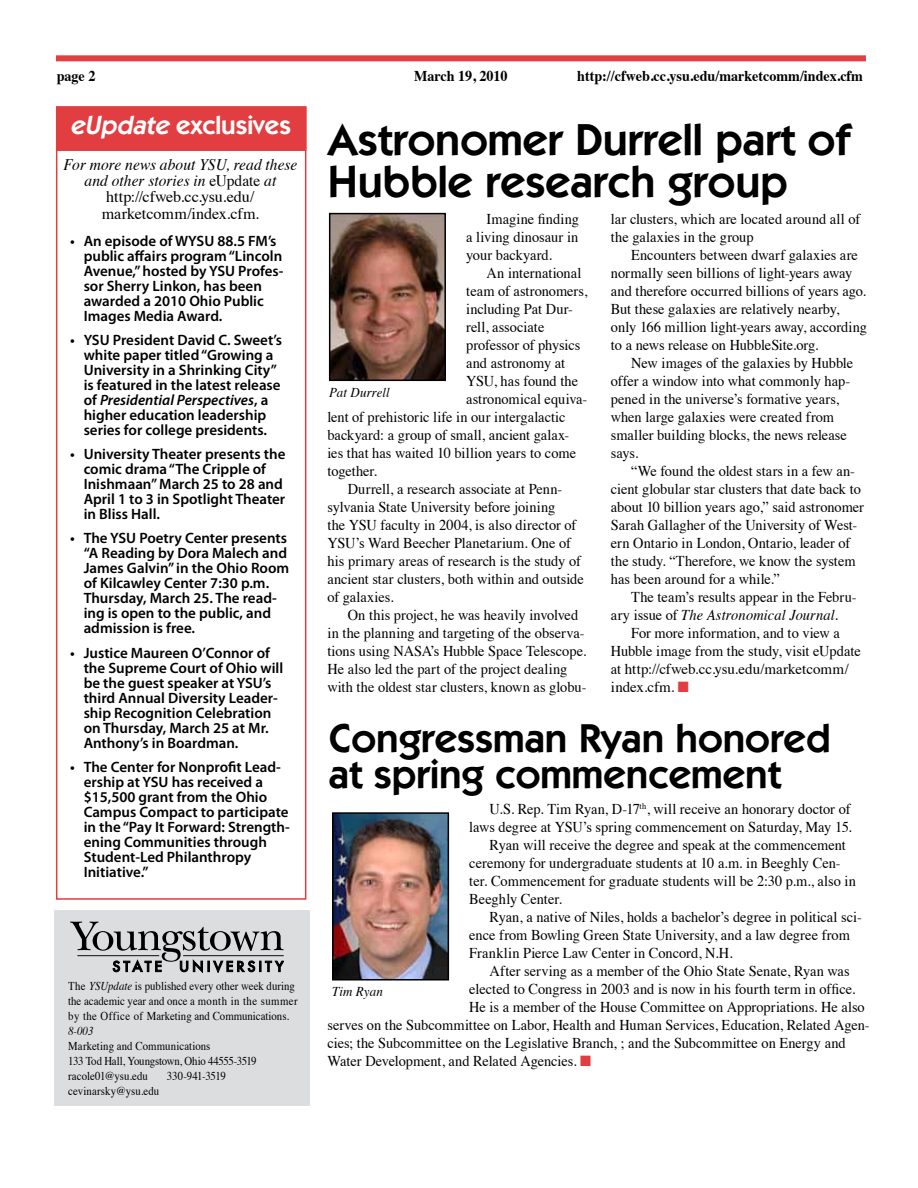
<style>
.page{position:relative;width:918px;height:1188px;background:#fff}
.page>*{position:absolute;margin:0;border:0;box-sizing:border-box;transform-origin:0 0}
.t1{font:600 45px/42.3px "Itc Kabel";color:#000}
.t2{font:600 40.5px/36px "Itc Kabel";color:#000}
.t3{font:600 26.1px "Itc Kabel";color:#fff}
.t4{font:16.05px/16px "Times";letter-spacing:-.005em;color:#000;text-align:center;scale:.96 1}
.t5{font:15px/18px "Times";color:#000;scale:.96 1}
.t6{font:600 15px/15px "Myriad Pro";color:#000}
.t7{font:700 15px "Times";color:#000;scale:.94 1}
.t8{font:italic 13.5px "Times";letter-spacing:.015em;color:#000;scale:.96 1}
.t9{font:12px/15px "Times";color:#000;scale:.9 1}
.t10{font:12px "Times";letter-spacing:-.025em;color:#000;scale:.9 1}
.t11{font:italic 12px "Times";color:#000;scale:.9 1}
.s1{font-style:italic}
.s2{color:#e23d40}
</style>
<div class="page">
<div style="left:56px;top:55px;width:810px;height:6px;background:#e23d40"></div>
<div style="left:56px;top:106px;width:250px;height:45px;background:#e23d40"></div>
<div style="left:54px;top:910px;width:256px;height:196px;background:#dcddde"></div>
<svg style="left:70px;top:922px;width:214px;height:51px"></svg>
<div style="left:56px;top:106px;width:250px;height:794px;border:2px solid #e23d40"></div>
<img style="left:332px;top:216px;width:111px;height:162px">
<div style="left:329px;top:213px;width:117px;height:168px;border:2px solid #000"></div>
<img style="left:335px;top:815px;width:111px;height:163px">
<div style="left:332px;top:812px;width:117px;height:169px;border:2px solid #000"></div>
<p class="t7" style="left:57px;top:62px;width:43px">page 2</p>
<p class="t7" style="left:414px;top:62px;width:101px">March 19, 2010</p>
<p class="t7" style="left:577px;top:62px;width:306px">http://cfweb.cc.ysu.edu/marketcomm/index.cfm</p>
<h3 class="t3" style="left:70px;top:110px;width:222px"><span class="s1">eUpdate</span> exclusives</h3>
<p class="t4" style="left:63px;top:155px;width:245px"><span class="s1">For more news about YSU, read these and other stories in</span> eUpdate <span class="s1">at </span>http://cfweb.cc.ysu.edu/ marketcomm/index.cfm<span class="s1">.</span></p>
<p class="t6" style="left:84px;top:233px;width:201px;text-indent:-14px">• An episode of WYSU 88.5 FM’s public affairs program“Lincoln<br>Avenue,”hosted by YSU Profes&shy;sor Sherry Linkon, has been awarded a 2010 Ohio Public<br>Images Media Award.</p>
<p class="t6" style="left:84px;top:332px;width:200px;text-indent:-14px">• YSU President David C. Sweet’s white paper titled“Growing a<br>University in a Shrinking City” is featured in the latest release of <span class="s1">Presidential Perspectives</span>, a higher education leadership series for college presidents.</p>
<p class="t6" style="left:84px;top:446px;width:203px;text-indent:-14px">• University Theater presents the comic drama “The Cripple of<br>Inishmaan”March 25 to 28 and<br>April 1 to 3 in Spotlight Theater in Bliss Hall.</p>
<p class="t6" style="left:84px;top:530px;width:207px;text-indent:-14px">• The YSU Poetry Center presents “A Reading by Dora Malech and<br>James Galvin” in the Ohio Room of Kilcawley Center 7:30 p.m.<br>Thursday, March 25. The read&shy;ing is open to the public, and admission is free.</p>
<p class="t6" style="left:84px;top:645px;width:201px;text-indent:-14px">• Justice Maureen O’Connor of the Supreme Court of Ohio will be the guest speaker at YSU’s third Annual Diversity Leader&shy;ship Recognition Celebration on Thursday, March 25 at Mr.<br>Anthony’s in Boardman.</p>
<p class="t6" style="left:84px;top:759px;width:208px;text-indent:-14px">• The Center for Nonprofit Lead&shy;ership at YSU has received a $15,500 grant from the Ohio<br>Campus Compact to participate in the“Pay It Forward: Strength&shy;ening Communities through<br>Student-Led Philanthropy<br>Initiative.”</p>
<p class="t9" style="left:68px;top:978px;width:256px">The <span class="s1">YSUpdate</span> is published every other week during the academic year and once a month in the summer by the Office of Marketing and Communications.</p>
<p class="t11" style="left:68px;top:1021px;width:29px">8-003</p>
<p class="t9" style="left:68px;top:1038px;width:211px">Marketing and Communications<br>133 Tod Hall, Youngstown, Ohio 44555-3519 racole01@ysu.edu</p>
<p class="t10" style="left:167px;top:1065px;width:67px">330-941-3519</p>
<p class="t9" style="left:68px;top:1083px;width:103px">cevinarsky@ysu.edu</p>
<h1 class="t1" style="left:328px;top:119px;width:524px">Astronomer Durrell part of<br>Hubble research group</h1>
<p class="t5" style="left:466px;top:209px;width:119px;text-align:justify;text-indent:20px">Imagine finding a living dinosaur in your backyard.</p>
<p class="t5" style="left:487px;top:263px;width:100px">An international</p>
<p class="t5" style="left:466px;top:281px;width:128px">team of astronomers,</p>
<p class="t5" style="left:466px;top:299px;width:113px">including Pat Dur-</p>
<p class="t5" style="left:466px;top:317px;width:83px">rell, associate</p>
<p class="t5" style="left:466px;top:335px;width:120px">professor of physics</p>
<p class="t5" style="left:466px;top:353px;width:105px">and astronomy at</p>
<p class="t5" style="left:466px;top:371px;width:118px">YSU, has found the</p>
<p class="t5" style="left:466px;top:389px;width:128px">astronomical equiva-</p>
<p class="t5" style="left:327px;top:407px;width:250px">lent of prehistoric life in our intergalactic</p>
<p class="t5" style="left:327px;top:425px;width:254px">backyard: a group of small, ancient galax-</p>
<p class="t5" style="left:327px;top:443px;width:261px">ies that has waited 10 billion years to come</p>
<p class="t5" style="left:327px;top:461px;width:53px">together.</p>
<p class="t5" style="left:348px;top:479px;width:225px">Durrell, a research associate at Penn-</p>
<p class="t5" style="left:327px;top:497px;width:239px">sylvania State University before joining</p>
<p class="t5" style="left:327px;top:515px;width:261px">the YSU faculty in 2004, is also director of</p>
<p class="t5" style="left:327px;top:533px;width:255px">YSU’s Ward Beecher Planetarium. One of</p>
<p class="t5" style="left:327px;top:551px;width:265px">his primary areas of research is the study of</p>
<p class="t5" style="left:327px;top:569px;width:269px">ancient star clusters, both within and outside</p>
<p class="t5" style="left:327px;top:587px;width:70px">of galaxies.</p>
<p class="t5" style="left:348px;top:605px;width:242px">On this project, he was heavily involved</p>
<p class="t5" style="left:327px;top:623px;width:269px">in the planning and targeting of the observa-</p>
<p class="t5" style="left:327px;top:641px;width:271px">tions using NASA’s Hubble Space Telescope.</p>
<p class="t5" style="left:327px;top:659px;width:251px">He also led the part of the project dealing</p>
<p class="t5" style="left:327px;top:677px;width:271px">with the oldest star clusters, known as globu-</p>
<p class="t8" style="left:329px;top:381px;width:65px">Pat Durrell</p>
<p class="t5" style="left:611px;top:209px;width:261px">lar clusters, which are located around all of the galaxies in the group</p>
<p class="t5" style="left:611px;top:245px;width:268px;text-indent:20px">Encounters between dwarf galaxies are normally seen billions of light-years away and therefore occurred billions of years ago.<br>But these galaxies are relatively nearby, only 166 million light-years away, according to a news release on HubbleSite.org.</p>
<p class="t5" style="left:611px;top:353px;width:254px;text-indent:20px">New images of the galaxies by Hubble offer a window into what commonly hap&shy;pened in the universe’s formative years, when large galaxies were created from smaller building blocks, the news release says.</p>
<p class="t5" style="left:611px;top:461px;width:265px;text-indent:20px">“We found the oldest stars in a few an&shy;cient globular star clusters that date back to about 10 billion years ago,” said astronomer Sarah Gallagher of the University of West&shy;ern Ontario in London, Ontario, leader of the study. “Therefore, we know the system has been around for a while.”</p>
<p class="t5" style="left:611px;top:587px;width:257px;text-indent:20px">The team’s results appear in the Febru&shy;ary issue of <span class="s1">The Astronomical Journal</span>.</p>
<p class="t5" style="left:611px;top:623px;width:262px;text-indent:20px">For more information, and to view a Hubble image from the study, visit eUpdate at http://cfweb.cc.ysu.edu/marketcomm/ index.cfm. <span class="s2">■</span></p>
<h2 class="t2" style="left:329px;top:721px;width:503px">Congressman Ryan honored at spring commencement</h2>
<p class="t5" style="left:490px;top:798px;width:377px">U.S. Rep. Tim Ryan, D-17<sup>th</sup>, will receive an honorary doctor of</p>
<p class="t5" style="left:469px;top:816px;width:400px">laws degree at YSU’s spring commencement on Saturday, May 15.</p>
<p class="t5" style="left:490px;top:834px;width:373px">Ryan will receive the degree and speak at the commencement</p>
<p class="t5" style="left:469px;top:852px;width:388px">ceremony for undergraduate students at 10 a.m. in Beeghly Cen-</p>
<p class="t5" style="left:469px;top:870px;width:404px">ter. Commencement for graduate students will be 2:30 p.m., also in</p>
<p class="t5" style="left:469px;top:888px;width:98px">Beeghly Center.</p>
<p class="t5" style="left:490px;top:906px;width:389px">Ryan, a native of Niles, holds a bachelor’s degree in political sci-</p>
<p class="t5" style="left:469px;top:924px;width:398px">ence from Bowling Green State University, and a law degree from</p>
<p class="t5" style="left:469px;top:942px;width:276px">Franklin Pierce Law Center in Concord, N.H.</p>
<p class="t5" style="left:490px;top:960px;width:377px">After serving as a member of the Ohio State Senate, Ryan was</p>
<p class="t5" style="left:469px;top:978px;width:404px">elected to Congress in 2003 and is now in his fourth term in office.</p>
<p class="t5" style="left:469px;top:996px;width:413px">He is a member of the House Committee on Appropriations. He also</p>
<p class="t5" style="left:327px;top:1014px;width:566px">serves on the Subcommittee on Labor, Health and Human Services, Education, Related Agen-</p>
<p class="t5" style="left:327px;top:1032px;width:541px">cies; the Subcommittee on the Legislative Branch, ; and the Subcommittee on Energy and</p>
<p class="t5" style="left:327px;top:1050px;width:276px">Water Development, and Related Agencies. <span class="s2">■</span></p>
<p class="t8" style="left:332px;top:980px;width:54px">Tim Ryan</p>
</div>
